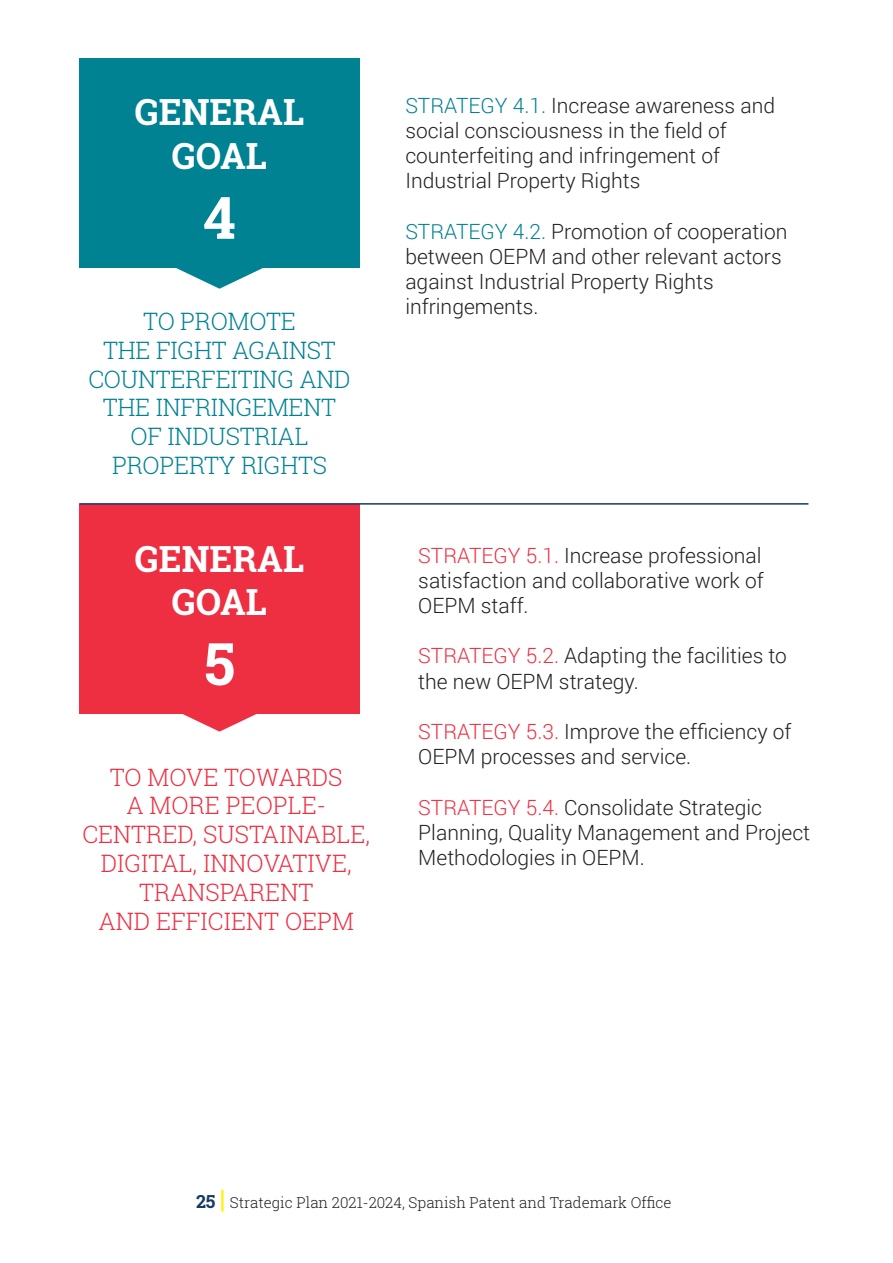
<style>
.page{position:relative;width:893px;height:1263px;background:#fff}
.page>*{position:absolute;margin:0;border:0;box-sizing:border-box;transform-origin:0 0}
.t1{font:700 58.5px "Roboto Slab";color:#fff}
.t2{font:700 36px "Roboto Slab";color:#fff}
.t3{font:300 24px/28.8px "Roboto Slab";color:#ee2f42;text-align:center}
.t4{font:300 24px/28.8px "Roboto Slab";letter-spacing:-.01em;color:#008293;text-align:center}
.t5{font:300 21px/25.2px "Roboto";color:#231f20}
.t6{font:300 15px "Roboto Slab";color:#231f20}
.s1{color:#008293}
.s2{color:#ee2f42}
.s3{font-weight:700;font-size:18px;color:#153a65}
.s4{font-weight:700;font-size:25.5px;color:#fff101}
</style>
<div class="page">
<div style="left:79px;top:58px;width:281px;height:210px;background:#008293"></div>
<div style="left:79px;top:505px;width:281px;height:209px;background:#ee2f42"></div>
<svg style="left:183px;top:714px;width:74px;height:18px"></svg>
<svg style="left:176px;top:268px;width:87px;height:21px"></svg>
<hr style="left:79px;top:503px;width:729px;height:2px;background:#153a65">
<p class="t2" style="left:135px;top:88px;width:171px">GENERAL</p>
<p class="t2" style="left:172px;top:131px;width:97px">GOAL</p>
<p class="t1" style="left:203px;top:177px;width:34px">4</p>
<p class="t4" style="left:88px;top:306px;width:264px">TO PROMOTE<br>THE FIGHT AGAINST<br>COUNTERFEITING AND<br>THE INFRINGEMENT<br>OF INDUSTRIAL<br>PROPERTY RIGHTS</p>
<p class="t2" style="left:135px;top:534px;width:171px">GENERAL</p>
<p class="t2" style="left:172px;top:577px;width:97px">GOAL</p>
<p class="t1" style="left:204px;top:624px;width:33px">5</p>
<p class="t3" style="left:82px;top:762px;width:289px">TO MOVE TOWARDS<br>A MORE PEOPLE-<br>CENTRED, SUSTAINABLE,<br>DIGITAL, INNOVATIVE,<br>TRANSPARENT<br>AND EFFICIENT OEPM</p>
<p class="t5" style="left:405px;top:92px;width:371px"><span class="s1">STRATEGY 4.1.</span> Increase awareness and social consciousness in the field of counterfeiting and infringement of Industrial Property Rights</p>
<p class="t5" style="left:405px;top:218px;width:384px"><span class="s1">STRATEGY 4.2.</span> Promotion of cooperation between OEPM and other relevant actors against Industrial Property Rights infringements.</p>
<p class="t5" style="left:418px;top:542px;width:347px;text-align:justify"><span class="s2">STRATEGY 5.1.</span> Increase professional satisfaction and collaborative work of OEPM staff.</p>
<p class="t5" style="left:418px;top:643px;width:370px"><span class="s2">STRATEGY 5.2.</span> Adapting the facilities to the new OEPM strategy.</p>
<p class="t5" style="left:418px;top:718px;width:374px"><span class="s2">STRATEGY 5.3.</span> Improve the efficiency of<br>OEPM processes and service.</p>
<p class="t5" style="left:418px;top:794px;width:393px"><span class="s2">STRATEGY 5.4.</span> Consolidate Strategic<br>Planning, Quality Management and Project<br>Methodologies in OEPM.</p>
<p class="t6" style="left:196px;top:1192px;width:477px"><span class="s3">25</span> <span class="s4">|</span> Strategic Plan 2021-2024, Spanish Patent and Trademark Office</p>
</div>
